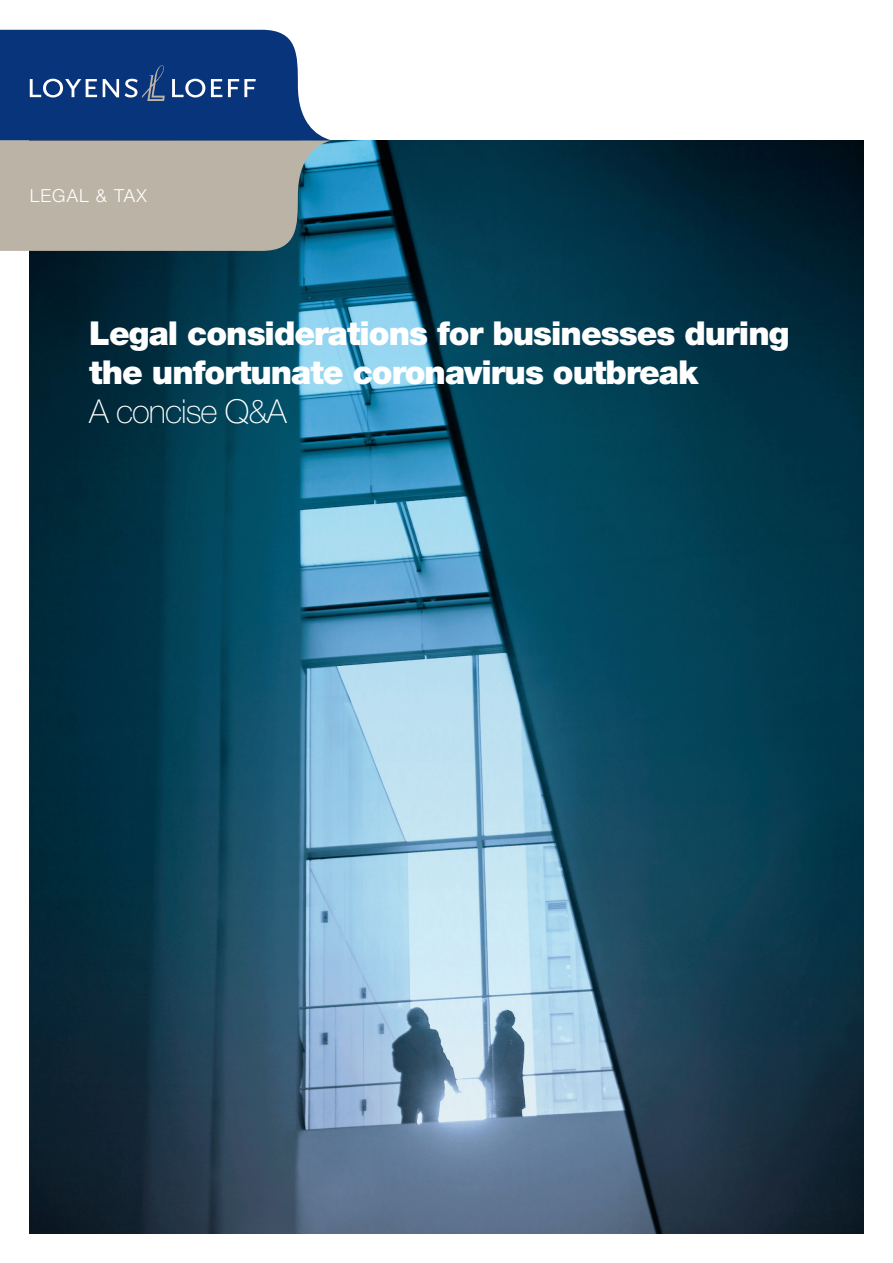
<style>
.page{position:relative;width:893px;height:1263px;background:#fff}
.page>*{position:absolute;margin:0;border:0;box-sizing:border-box;transform-origin:0 0}
.t1{font:900 33px/39px "Helvetica Neue LT Pro";letter-spacing:-.03em;color:#fff}
.t2{font:100 33px "Helvetica Neue LT Pro";letter-spacing:-.03em;color:#fff}
.t3{font:300 18px "Helvetica Neue LT Pro";letter-spacing:.06em;color:#fff}
</style>
<div class="page">
<img style="left:30px;top:140px;width:833px;height:1093px">
<svg style="left:0;top:30px;width:332px;height:221px;background:#6a7d98"></svg>
<p class="t3" style="left:30px;top:185px;width:118px">LEGAL &amp; TAX</p>
<p class="t1" style="left:89px;top:314px;width:702px">Legal considerations for businesses during the unfortunate coronavirus outbreak</p>
<p class="t2" style="left:89px;top:392px;width:199px">A concise Q&amp;A</p>
</div>
